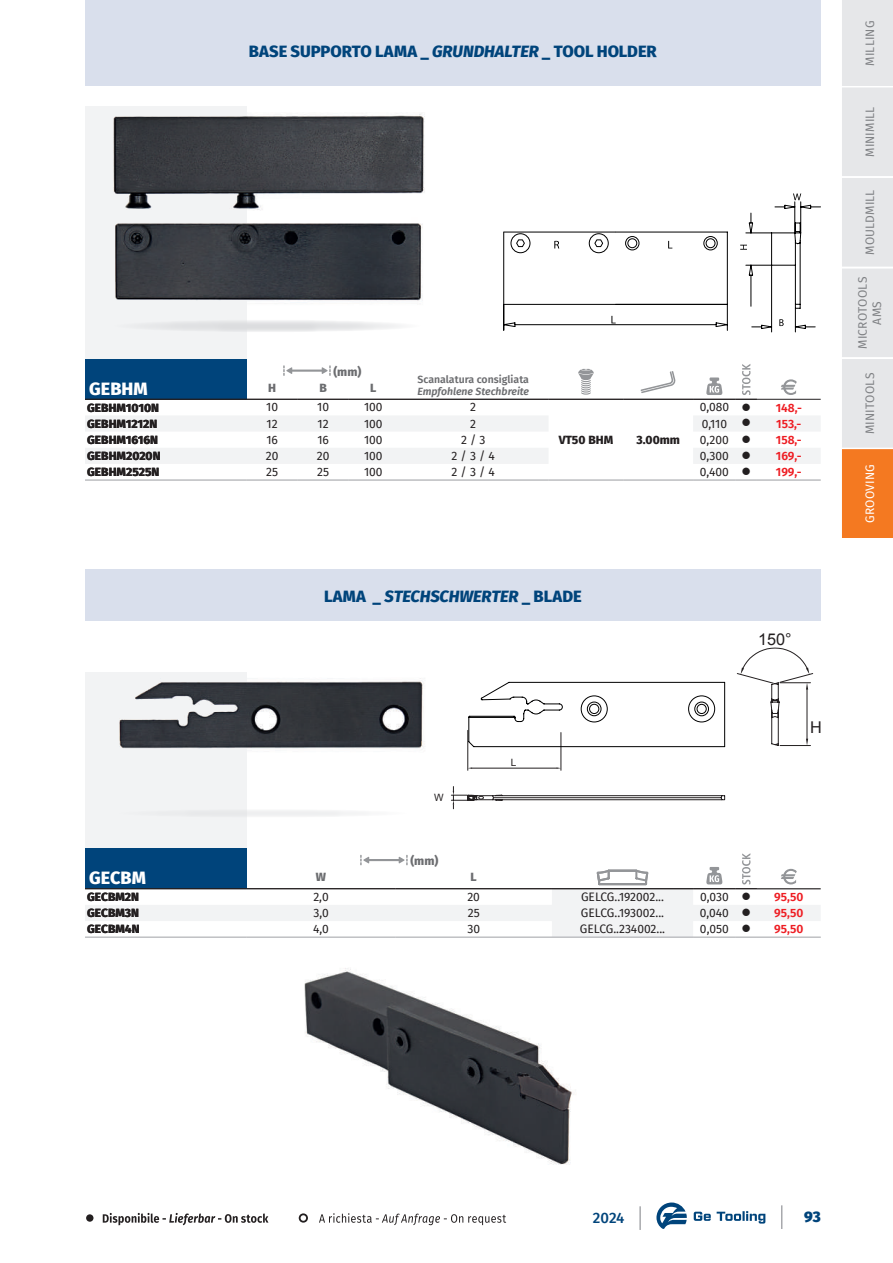
<style>
.page{position:relative;width:893px;height:1263px;background:#fff}
.page>*{position:absolute;margin:0;border:0;box-sizing:border-box;transform-origin:0 0}
.t1{font:800 18px "Fira Sans";color:#fff}
.t2{font:800 16.5px "Fira Sans";letter-spacing:-.005em;color:#00447b}
.t3{font:italic 800 16.5px "Fira Sans";letter-spacing:-.01em;color:#00447b}
.t4{font:16.2px "Arial";color:#231f20}
.t5{font:500 15px "Fira Sans";color:#00447b}
.t6{font:900 15px "Fira Sans";color:#00447b}
.t7{font:12px "Fira Sans";color:#231f20}
.t8{font:800 12px "Fira Sans";color:#231f20}
.t9{font:12px/14.4px "Fira Sans";letter-spacing:.01em;color:#808285;text-align:center}
.t10{font:600 12px "Fira Sans";color:#ee1d23}
.t11{font:800 12px "Fira Sans";color:#6c6d70}
.t12{font:12px "Fira Sans";letter-spacing:.01em;color:#fff}
.t13{font:600 10.5px "Fira Sans";color:#6c6d70}
.t14{font:italic 600 10.5px "Fira Sans";color:#6c6d70}
.t15{font:10.05px "Arial";color:#231f20}
.s1{font-style:italic}
.s2{font-style:normal}
</style>
<div class="page">
<svg style="left:656px;top:1202px;width:109px;height:27px"></svg>
<svg style="left:781px;top:1205px;width:1px;height:24px"></svg>
<hr style="left:639px;top:1206px;width:2px;height:24px;background:#a8a9ad">
<svg style="left:319px;top:1213px;width:187px;height:12px"></svg>
<svg style="left:299px;top:1213px;width:9px;height:9px"></svg>
<svg style="left:103px;top:1213px;width:165px;height:12px"></svg>
<svg style="left:86px;top:1214px;width:7px;height:8px"></svg>
<div style="left:85px;top:0;width:736px;height:86px;background:#d9dfec"></div>
<div style="left:85px;top:570px;width:736px;height:51px;background:#d9dfec"></div>
<div style="left:85px;top:106px;width:162px;height:253px;background:#f2f3f4"></div>
<svg style="left:114px;top:320px;width:307px;height:12px;fill:#e7e8e9"></svg>
<img style="left:113px;top:113px;width:312px;height:93px">
<img style="left:115px;top:206px;width:308px;height:95px">
<svg style="left:740px;top:193px;width:81px;height:139px"></svg>
<svg style="left:503px;top:232px;width:225px;height:99px"></svg>
<div style="left:85px;top:359px;width:162px;height:40px;background:#00447b"></div>
<svg style="left:85px;top:416px;width:735px;height:48px"></svg>
<svg style="left:283px;top:365px;width:48px;height:11px"></svg>
<svg style="left:578px;top:368px;width:16px;height:27px"></svg>
<svg style="left:641px;top:371px;width:35px;height:22px"></svg>
<svg style="left:706px;top:377px;width:16px;height:18px"></svg>
<div style="left:85px;top:672px;width:162px;height:176px;background:#f2f3f4"></div>
<div style="left:85px;top:848px;width:162px;height:41px;background:#00447b"></div>
<div style="left:119px;top:809px;width:289px;height:8px;background:#eff0f1;border-radius:50%"></div>
<img style="left:119px;top:678px;width:305px;height:71px">
<svg style="left:451px;top:647px;width:362px;height:162px"></svg>
<img style="left:304px;top:968px;width:272px;height:197px">
<hr style="left:549px;top:480px;width:74px;height:1px;background:#bcbdc0">
<hr style="left:623px;top:480px;width:70px;height:1px;background:#bcbdc0">
<hr style="left:85px;top:480px;width:162px;height:1px;background:#bcbdc0">
<hr style="left:247px;top:480px;width:51px;height:1px;background:#bcbdc0">
<hr style="left:298px;top:480px;width:51px;height:1px;background:#bcbdc0">
<hr style="left:349px;top:480px;width:49px;height:1px;background:#bcbdc0">
<hr style="left:398px;top:480px;width:151px;height:1px;background:#bcbdc0">
<hr style="left:693px;top:480px;width:43px;height:1px;background:#bcbdc0">
<svg style="left:736px;top:480px;width:21px;height:1px"></svg>
<hr style="left:757px;top:480px;width:64px;height:1px;background:#bcbdc0">
<hr style="left:85px;top:399px;width:162px;height:1px;background:#231f20">
<hr style="left:247px;top:399px;width:51px;height:1px;background:#231f20">
<hr style="left:298px;top:399px;width:51px;height:1px;background:#231f20">
<hr style="left:349px;top:399px;width:49px;height:1px;background:#231f20">
<hr style="left:398px;top:399px;width:151px;height:1px;background:#231f20">
<hr style="left:549px;top:399px;width:74px;height:1px;background:#231f20">
<hr style="left:623px;top:399px;width:70px;height:1px;background:#231f20">
<hr style="left:693px;top:399px;width:43px;height:1px;background:#231f20">
<svg style="left:736px;top:364px;width:21px;height:36px"></svg>
<hr style="left:757px;top:399px;width:64px;height:1px;background:#231f20">
<svg style="left:781px;top:379px;width:16px;height:16px"></svg>
<svg style="left:85px;top:853px;width:736px;height:85px"></svg>
<svg style="left:842px;top:0;width:51px;height:538px;background:#e8d5c8"></svg>
<h2 class="t2" style="left:249px;top:37px;width:409px">BASE SUPPORTO LAMA _ <span class="s1">GRUNDHALTER</span> _ TOOL HOLDER</h2>
<p class="t11" style="left:333px;top:361px;width:29px">(mm)</p>
<p class="t13" style="left:418px;top:371px;width:113px">Scanalatura consigliata</p>
<p class="t14" style="left:417px;top:383px;width:113px">Empfohlene Stechbreite</p>
<h1 class="t1" style="left:89px;top:373px;width:60px">GEBHM</h1>
<p class="t11" style="left:268px;top:377px;width:9px">H</p>
<p class="t11" style="left:319px;top:377px;width:9px">B</p>
<p class="t11" style="left:370px;top:377px;width:8px">L</p>
<p class="t7" style="left:266px;top:398px;width:13px">10</p>
<p class="t7" style="left:317px;top:398px;width:13px">10</p>
<p class="t7" style="left:364px;top:398px;width:20px">100</p>
<p class="t7" style="left:470px;top:398px;width:7px">2</p>
<p class="t8" style="left:87px;top:397px;width:73px">GEBHM1010N</p>
<p class="t10" style="left:776px;top:397px;width:28px">148,-</p>
<p class="t8" style="left:87px;top:413px;width:72px">GEBHM1212N</p>
<p class="t10" style="left:776px;top:414px;width:27px">153,-</p>
<p class="t8" style="left:87px;top:429px;width:72px">GEBHM1616N</p>
<p class="t10" style="left:776px;top:430px;width:27px">158,-</p>
<p class="t8" style="left:87px;top:445px;width:75px">GEBHM2020N</p>
<p class="t10" style="left:776px;top:446px;width:27px">169,-</p>
<p class="t8" style="left:87px;top:461px;width:74px">GEBHM2525N</p>
<p class="t10" style="left:776px;top:462px;width:27px">199,-</p>
<p class="t7" style="left:700px;top:398px;width:53px">0,080 ●</p>
<p class="t7" style="left:267px;top:414px;width:13px">12</p>
<p class="t7" style="left:318px;top:414px;width:13px">12</p>
<p class="t7" style="left:364px;top:414px;width:20px">100</p>
<p class="t7" style="left:470px;top:414px;width:7px">2</p>
<p class="t7" style="left:702px;top:414px;width:51px">0,110 ●</p>
<p class="t7" style="left:266px;top:431px;width:13px">16</p>
<p class="t7" style="left:317px;top:431px;width:13px">16</p>
<p class="t7" style="left:364px;top:431px;width:20px">100</p>
<p class="t7" style="left:461px;top:431px;width:26px">2 / 3</p>
<p class="t7" style="left:700px;top:431px;width:53px">0,200 ●</p>
<p class="t7" style="left:266px;top:447px;width:14px">20</p>
<p class="t7" style="left:317px;top:447px;width:14px">20</p>
<p class="t7" style="left:364px;top:447px;width:20px">100</p>
<p class="t7" style="left:451px;top:447px;width:45px">2 / 3 / 4</p>
<p class="t7" style="left:700px;top:447px;width:53px">0,300 ●</p>
<p class="t7" style="left:266px;top:463px;width:13px">25</p>
<p class="t7" style="left:317px;top:463px;width:13px">25</p>
<p class="t7" style="left:364px;top:463px;width:20px">100</p>
<p class="t7" style="left:451px;top:463px;width:45px">2 / 3 / 4</p>
<p class="t7" style="left:700px;top:463px;width:53px">0,400 ●</p>
<p class="t8" style="left:559px;top:429px;width:56px">VT50 BHM</p>
<p class="t8" style="left:636px;top:429px;width:45px">3.00mm</p>
<h2 class="t3" style="left:324px;top:582px;width:259px"><span class="s2">LAMA _</span> STECHSCHWERTER <span class="s2">_ BLADE</span></h2>
<h3 class="t4" style="left:758px;top:629px;width:35px">150°</h3>
<p class="t15" style="left:434px;top:791px;width:11px">W</p>
<p class="t15" style="left:511px;top:756px;width:7px">L</p>
<h3 class="t4" style="left:810px;top:717px;width:13px">H</h3>
<p class="t11" style="left:410px;top:851px;width:29px">(mm)</p>
<h1 class="t1" style="left:89px;top:862px;width:58px">GECBM</h1>
<p class="t11" style="left:316px;top:866px;width:12px">W</p>
<p class="t11" style="left:471px;top:866px;width:8px">L</p>
<p class="t7" style="left:313px;top:888px;width:17px">2,0</p>
<p class="t7" style="left:467px;top:888px;width:14px">20</p>
<p class="t7" style="left:581px;top:888px;width:85px">GELCG..192002...</p>
<p class="t7" style="left:700px;top:888px;width:53px">0,030 ●</p>
<p class="t7" style="left:313px;top:904px;width:17px">3,0</p>
<p class="t7" style="left:468px;top:904px;width:13px">25</p>
<p class="t7" style="left:581px;top:904px;width:85px">GELCG..193002...</p>
<p class="t7" style="left:700px;top:904px;width:53px">0,040 ●</p>
<p class="t7" style="left:313px;top:920px;width:17px">4,0</p>
<p class="t7" style="left:467px;top:920px;width:14px">30</p>
<p class="t7" style="left:580px;top:920px;width:87px">GELCG..234002...</p>
<p class="t7" style="left:700px;top:920px;width:53px">0,050 ●</p>
<p class="t8" style="left:87px;top:886px;width:53px">GECBM2N</p>
<p class="t10" style="left:774px;top:887px;width:31px">95,50</p>
<p class="t8" style="left:87px;top:902px;width:53px">GECBM3N</p>
<p class="t10" style="left:774px;top:903px;width:31px">95,50</p>
<p class="t8" style="left:87px;top:919px;width:54px">GECBM4N</p>
<p class="t10" style="left:774px;top:919px;width:31px">95,50</p>
<p class="t9" style="left:862px;top:66px;width:46px;rotate:-90deg">MILLING</p>
<p class="t9" style="left:862px;top:157px;width:52px;rotate:-90deg">MINIMILL</p>
<p class="t9" style="left:862px;top:255px;width:67px;rotate:-90deg">MOULDMILL</p>
<p class="t9" style="left:855px;top:349px;width:74px;rotate:-90deg">MICROTOOLS<br>AMS</p>
<p class="t9" style="left:862px;top:434px;width:63px;rotate:-90deg">MINITOOLS</p>
<p class="t12" style="left:861px;top:523px;width:60px;rotate:-90deg">GROOVING</p>
<p class="t5" style="left:593px;top:1205px;width:33px">2024</p>
<p class="t6" style="left:804px;top:1203px;width:18px">93</p>
</div>
